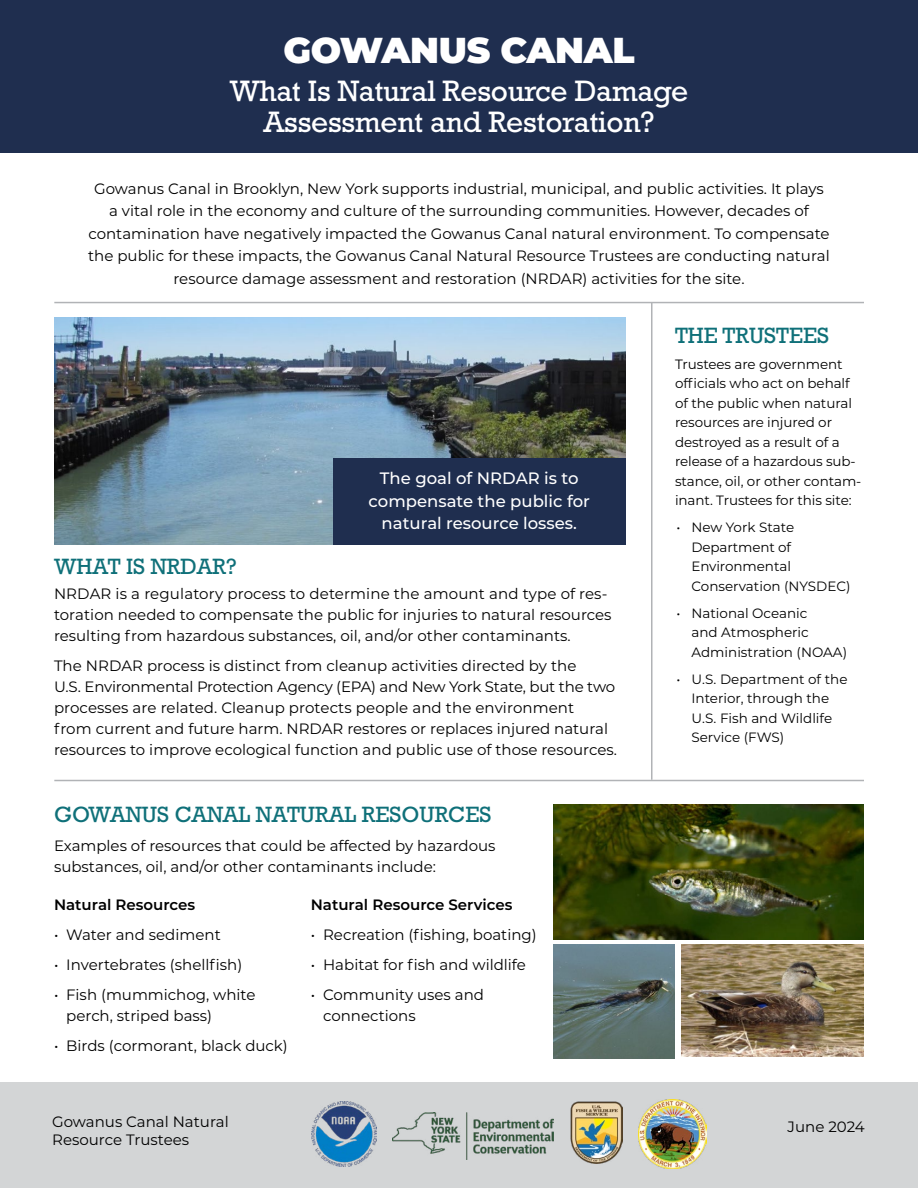
<style>
.page{position:relative;width:918px;height:1188px;background:#fff}
.page>*{position:absolute;margin:0;border:0;box-sizing:border-box;transform-origin:0 0}
.t1{font:900 36px "Montserrat";letter-spacing:-.01em;color:#fff}
.t2{font:30px/31.5px "Rockwell Std";letter-spacing:-.01em;color:#fff;text-align:center}
.t3{font:22.5px "Rockwell Std";color:#0f7079}
.Body_text{font:500 16.5px/22.5px "Montserrat";color:#fff;text-align:center}
.Body_text-2{font:15px/21px "Montserrat";color:#000}
.Body_text-3{font:600 15px "Montserrat";color:#000}
.Body_text-4{font:13.5px/19.5px "Montserrat";letter-spacing:-.005em;color:#000}
</style>
<div class="page">
<div style="left:0;top:1083px;width:918px;height:105px;background:#d3d5d6"></div>
<div style="left:0;top:0;width:918px;height:153px;background:#1f2e4f"></div>
<img style="left:54px;top:317px;width:572px;height:228px">
<hr style="left:651px;top:303px;width:1px;height:477px;background:#b1b3b6">
<hr style="left:54px;top:780px;width:810px;height:1px;background:#b1b3b6">
<hr style="left:54px;top:302px;width:810px;height:1px;background:#b1b3b6">
<div style="left:333px;top:458px;width:293px;height:87px;background:#1f2e4f"></div>
<img style="left:553px;top:945px;width:122px;height:113px">
<img style="left:553px;top:805px;width:311px;height:134px">
<img style="left:681px;top:945px;width:183px;height:112px">
<img style="left:311px;top:1101px;width:65px;height:66px">
<img style="left:392px;top:1113px;width:162px;height:47px">
<img style="left:570px;top:1101px;width:53px;height:62px">
<img style="left:638px;top:1100px;width:69px;height:68px">
<p class="t1" style="left:283px;top:24px;width:353px">GOWANUS CANAL</p>
<p class="t2" style="left:230px;top:75px;width:460px">What Is Natural Resource Damage<br>Assessment and Restoration?</p>
<p class="Body_text-2" style="left:88px;top:177px;width:743px;line-height:22.5px;text-align:center">Gowanus Canal in Brooklyn, New York supports industrial, municipal, and public activities. It plays a vital role in the economy and culture of the surrounding communities. However, decades of contamination have negatively impacted the Gowanus Canal natural environment. To compensate the public for these impacts, the Gowanus Canal Natural Resource Trustees are conducting natural resource damage assessment and restoration (NRDAR) activities for the site.</p>
<p class="t3" style="left:54px;top:554px;width:184px">WHAT IS NRDAR?</p>
<p class="Body_text" style="left:369px;top:467px;width:223px">The goal of NRDAR is to compensate the public for natural resource losses.</p>
<p class="Body_text-2" style="left:54px;top:583px;width:559px">NRDAR is a regulatory process to determine the amount and type of res&shy;toration needed to compensate the public for injuries to natural resources resulting from hazardous substances, oil, and/or other contaminants.</p>
<p class="Body_text-2" style="left:54px;top:655px;width:564px">The NRDAR process is distinct from cleanup activities directed by the<br>U.S. Environmental Protection Agency (EPA) and New York State, but the two processes are related. Cleanup protects people and the environment<br>from current and future harm. NRDAR restores or replaces injured natural resources to improve ecological function and public use of those resources.</p>
<p class="t3" style="left:54px;top:801px;width:439px">GOWANUS CANAL NATURAL RESOURCES</p>
<p class="Body_text-2" style="left:54px;top:834px;width:443px">Examples of resources that could be affected by hazardous substances, oil, and/or other contaminants include:</p>
<p class="Body_text-3" style="left:54px;top:894px;width:143px">Natural Resources</p>
<p class="Body_text-2" style="left:54px;top:924px;width:168px">• Water and sediment</p>
<p class="Body_text-2" style="left:54px;top:954px;width:190px">• Invertebrates (shellfish)</p>
<p class="Body_text-2" style="left:66px;top:984px;width:191px;text-indent:-12px">• Fish (mummichog, white perch, striped bass)</p>
<p class="Body_text-2" style="left:54px;top:1035px;width:235px">• Birds (cormorant, black duck)</p>
<p class="Body_text-2" style="left:52px;top:1111px;width:178px">Gowanus Canal Natural</p>
<p class="Body_text-2" style="left:52px;top:1129px;width:138px">Resource Trustees</p>
<p class="Body_text-3" style="left:311px;top:894px;width:203px">Natural Resource Services</p>
<p class="Body_text-2" style="left:311px;top:924px;width:228px">• Recreation (fishing, boating)</p>
<p class="Body_text-2" style="left:311px;top:954px;width:217px">• Habitat for fish and wildlife</p>
<p class="Body_text-2" style="left:323px;top:984px;width:162px;text-indent:-12px">• Community uses and connections</p>
<p class="t3" style="left:675px;top:322px;width:156px">THE TRUSTEES</p>
<p class="Body_text-4" style="left:675px;top:354px;width:188px">Trustees are government officials who act on behalf of the public when natural resources are injured or destroyed as a result of a release of a hazardous sub&shy;stance, oil, or other contam&shy;inant. Trustees for this site:</p>
<p class="Body_text-4" style="left:692px;top:517px;width:161px;text-indent:-15px">• New York State<br>Department of<br>Environmental<br>Conservation (NYSDEC)</p>
<p class="Body_text-4" style="left:692px;top:603px;width:157px;text-indent:-15px">• National Oceanic<br>and Atmospheric<br>Administration (NOAA)</p>
<p class="Body_text-4" style="left:692px;top:669px;width:158px;text-indent:-15px">• U.S. Department of the<br>Interior, through the<br>U.S. Fish and Wildlife<br>Service (FWS)</p>
<p class="Body_text-2" style="left:788px;top:1116px;width:79px">June 2024</p>
</div>
